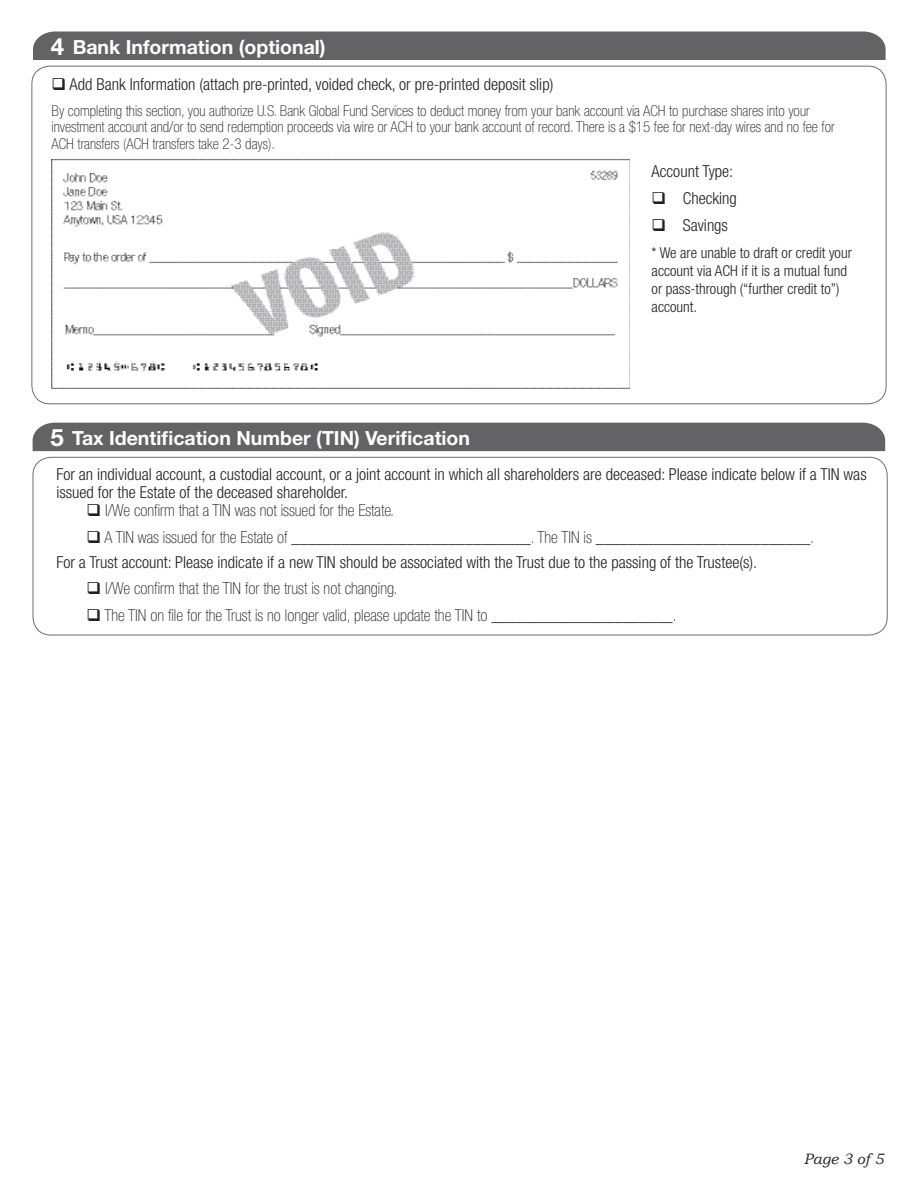
<style>
.page{position:relative;width:918px;height:1188px;background:#fff}
.page>*{position:absolute;margin:0;border:0;box-sizing:border-box;transform-origin:0 0}
.t1{font:700 24px "Helvetica Neue";color:#fff}
.t2{font:700 19.5px "Helvetica Neue";color:#fff}
.t3{font:300 condensed 16.5px/18px "Helvetica Neue";color:#231f20}
.t4{font:100 condensed 16.5px "Helvetica Neue";color:#231f20}
.t5{font:100 condensed 15px/16.5px "Helvetica Neue";color:#231f20}
.t6{font:300 condensed 15px/18px "Helvetica Neue";color:#231f20}
.t7{font:italic 15px "Bookman Old Style";color:#231f20}
</style>
<div class="page">
<div style="left:33px;top:457px;width:855px;height:178px;border:1px solid #6d6e71;border-radius:18px"></div>
<div style="left:33px;top:423px;width:852px;height:28px;background:#636366"></div>
<div style="left:33px;top:32px;width:853px;height:28px;background:#636366"></div>
<img style="left:52px;top:160px;width:578px;height:229px">
<p class="t1" style="left:51px;top:31px;width:15px">4</p>
<p class="t2" style="left:73px;top:35px;width:255px">Bank Information (optional)</p>
<p class="t3" style="left:52px;top:76px;width:503px">❑ Add Bank Information (attach pre-printed, voided check, or pre-printed deposit slip)</p>
<p class="t5" style="left:52px;top:102px;width:785px">By completing this section, you authorize U.S. Bank Global Fund Services to deduct money from your bank account via ACH to purchase shares into your investment account and/or to send redemption proceeds via wire or ACH to your bank account of record. There is a $15 fee for next-day wires and no fee for<br>ACH transfers (ACH transfers take 2-3 days).</p>
<p class="t3" style="left:652px;top:162px;width:83px">Account Type:</p>
<p class="t3" style="left:652px;top:189px;width:87px">❑ Checking</p>
<p class="t3" style="left:652px;top:216px;width:78px">❑ Savings</p>
<p class="t6" style="left:652px;top:244px;width:202px">* We are unable to draft or credit your account via ACH if it is a mutual fund or pass-through (“further credit to”) account.</p>
<p class="t1" style="left:50px;top:423px;width:15px">5</p>
<p class="t2" style="left:72px;top:426px;width:399px">Tax Identification Number (TIN) Verification</p>
<p class="t3" style="left:56px;top:465px;width:812px">For an individual account, a custodial account, or a joint account in which all shareholders are deceased: Please indicate below if a TIN was issued for the Estate of the deceased shareholder.</p>
<p class="t4" style="left:86px;top:501px;width:309px">❑ I/We confirm that a TIN was not issued for the Estate.</p>
<p class="t4" style="left:86px;top:528px;width:729px">❑ A TIN was issued for the Estate of _____________________________. The TIN is __________________________.</p>
<p class="t4" style="left:86px;top:579px;width:313px">❑ I/We confirm that the TIN for the trust is not changing.</p>
<p class="t4" style="left:86px;top:606px;width:592px">❑ The TIN on file for the Trust is no longer valid, please update the TIN to ______________________.</p>
<p class="t3" style="left:56px;top:553px;width:702px">For a Trust account: Please indicate if a new TIN should be associated with the Trust due to the passing of the Trustee(s).</p>
<p class="t7" style="left:804px;top:1149px;width:82px">Page 3 of 5</p>
</div>
